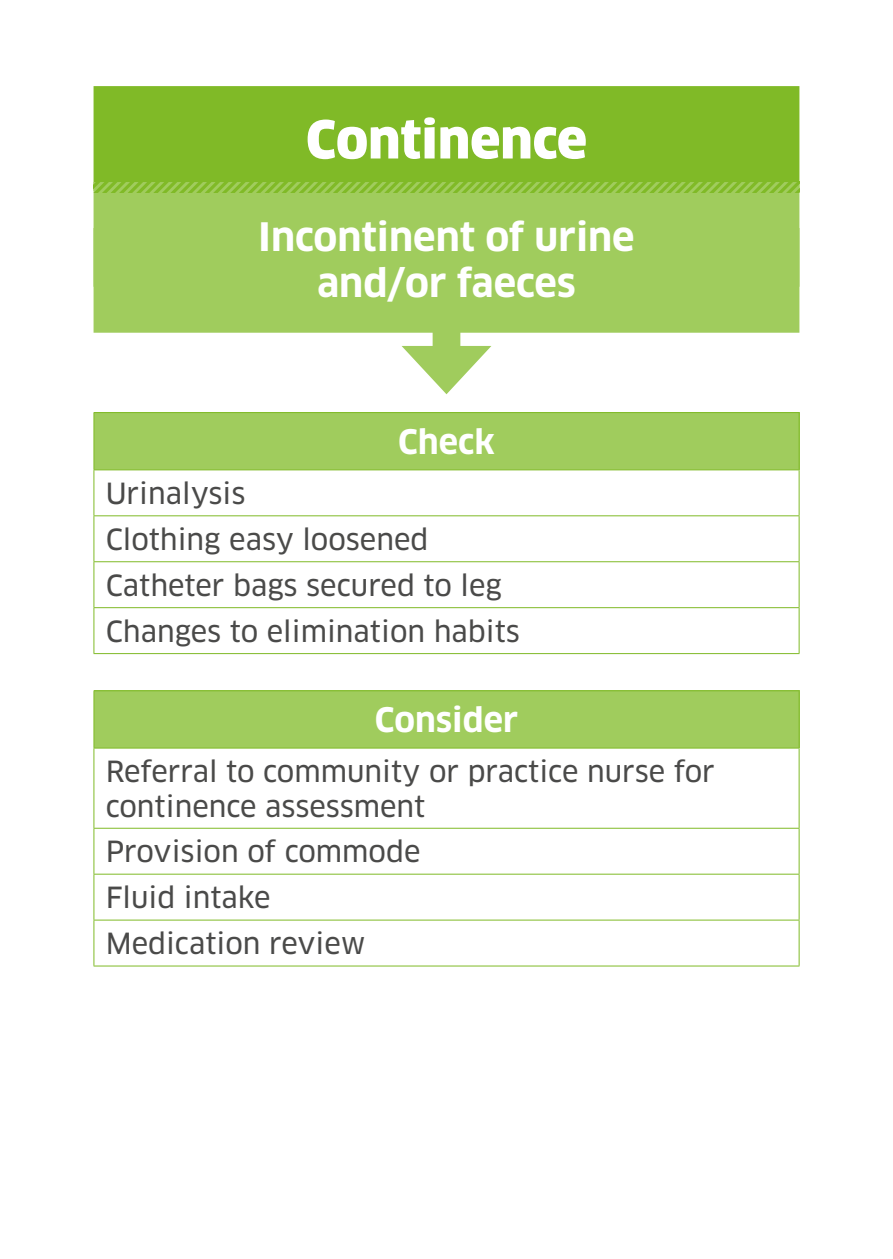
<style>
.page{position:relative;width:893px;height:1259px;background:#fff}
.page>*{position:absolute;margin:0;border:0;box-sizing:border-box;transform-origin:0 0}
.t1{font:900 51px "Clan Pro";color:#fff}
.t2{font:700 38.4px/45.9px "Clan Pro";color:#fff;text-align:center}
.t3{font:700 33px "Clan Pro";color:#fff}
.t4{font:28.5px/45.9px "Clan Pro News";color:#4a4a49}
</style>
<div class="page">
<div style="left:94px;top:86px;width:705px;height:105px;background:#80ba27"></div>
<div style="left:94px;top:182px;width:705px;height:105px;background:#a0cc5d"></div>
<div style="left:94px;top:228px;width:705px;height:105px;background:#a0cc5d"></div>
<svg style="left:94px;top:182px;width:705px;height:11px"></svg>
<div style="left:94px;top:412px;width:705px;height:58px;background:#a0cc5d"></div>
<svg style="left:94px;top:470px;width:705px;height:183px"></svg>
<hr style="left:94px;top:412px;width:705px;height:1px;background:#80ba27">
<hr style="left:93px;top:413px;width:1px;height:56px;background:#80ba27">
<hr style="left:799px;top:413px;width:1px;height:56px;background:#80ba27">
<hr style="left:94px;top:469px;width:705px;height:1px;background:#80ba27">
<hr style="left:93px;top:470px;width:1px;height:45px;background:#80ba27">
<hr style="left:799px;top:470px;width:1px;height:45px;background:#80ba27">
<hr style="left:94px;top:515px;width:705px;height:1px;background:#80ba27">
<hr style="left:93px;top:516px;width:1px;height:45px;background:#80ba27">
<hr style="left:799px;top:516px;width:1px;height:45px;background:#80ba27">
<hr style="left:94px;top:561px;width:705px;height:1px;background:#80ba27">
<hr style="left:93px;top:562px;width:1px;height:45px;background:#80ba27">
<hr style="left:799px;top:562px;width:1px;height:45px;background:#80ba27">
<hr style="left:94px;top:607px;width:705px;height:1px;background:#80ba27">
<hr style="left:93px;top:608px;width:1px;height:45px;background:#80ba27">
<hr style="left:799px;top:608px;width:1px;height:45px;background:#80ba27">
<hr style="left:94px;top:653px;width:705px;height:1px;background:#80ba27">
<div style="left:94px;top:691px;width:705px;height:57px;background:#a0cc5d"></div>
<svg style="left:94px;top:748px;width:705px;height:217px"></svg>
<hr style="left:94px;top:690px;width:705px;height:1px;background:#80ba27">
<hr style="left:93px;top:691px;width:1px;height:56px;background:#80ba27">
<hr style="left:799px;top:691px;width:1px;height:56px;background:#80ba27">
<hr style="left:94px;top:747px;width:705px;height:1px;background:#80ba27">
<hr style="left:93px;top:748px;width:1px;height:80px;background:#80ba27">
<hr style="left:799px;top:748px;width:1px;height:80px;background:#80ba27">
<hr style="left:94px;top:827px;width:705px;height:1px;background:#80ba27">
<hr style="left:93px;top:828px;width:1px;height:46px;background:#80ba27">
<hr style="left:799px;top:828px;width:1px;height:46px;background:#80ba27">
<hr style="left:94px;top:873px;width:705px;height:1px;background:#80ba27">
<hr style="left:93px;top:874px;width:1px;height:45px;background:#80ba27">
<hr style="left:799px;top:874px;width:1px;height:45px;background:#80ba27">
<hr style="left:94px;top:919px;width:705px;height:1px;background:#80ba27">
<hr style="left:93px;top:920px;width:1px;height:45px;background:#80ba27">
<hr style="left:799px;top:920px;width:1px;height:45px;background:#80ba27">
<hr style="left:94px;top:965px;width:705px;height:1px;background:#80ba27">
<div style="left:433px;top:315px;width:27px;height:50px;background:#a0cc5d"></div>
<svg style="left:402px;top:346px;width:89px;height:48px"></svg>
<h1 class="t1" style="left:306px;top:109px;width:283px">Continence</h1>
<h2 class="t2" style="left:258px;top:214px;width:378px">Incontinent of urine and/or faeces</h2>
<p class="t3" style="left:398px;top:423px;width:98px">Check</p>
<p class="t4" style="left:106px;top:471px;width:416px">Urinalysis<br>Clothing easy loosened<br>Catheter bags secured to leg<br>Changes to elimination habits</p>
<p class="t3" style="left:375px;top:701px;width:145px">Consider</p>
<p class="t4" style="left:106px;top:755px;width:611px;line-height:34.2px">Referral to community or practice nurse for continence assessment</p>
<p class="t4" style="left:106px;top:829px;width:316px">Provision of commode<br>Fluid intake<br>Medication review</p>
</div>
